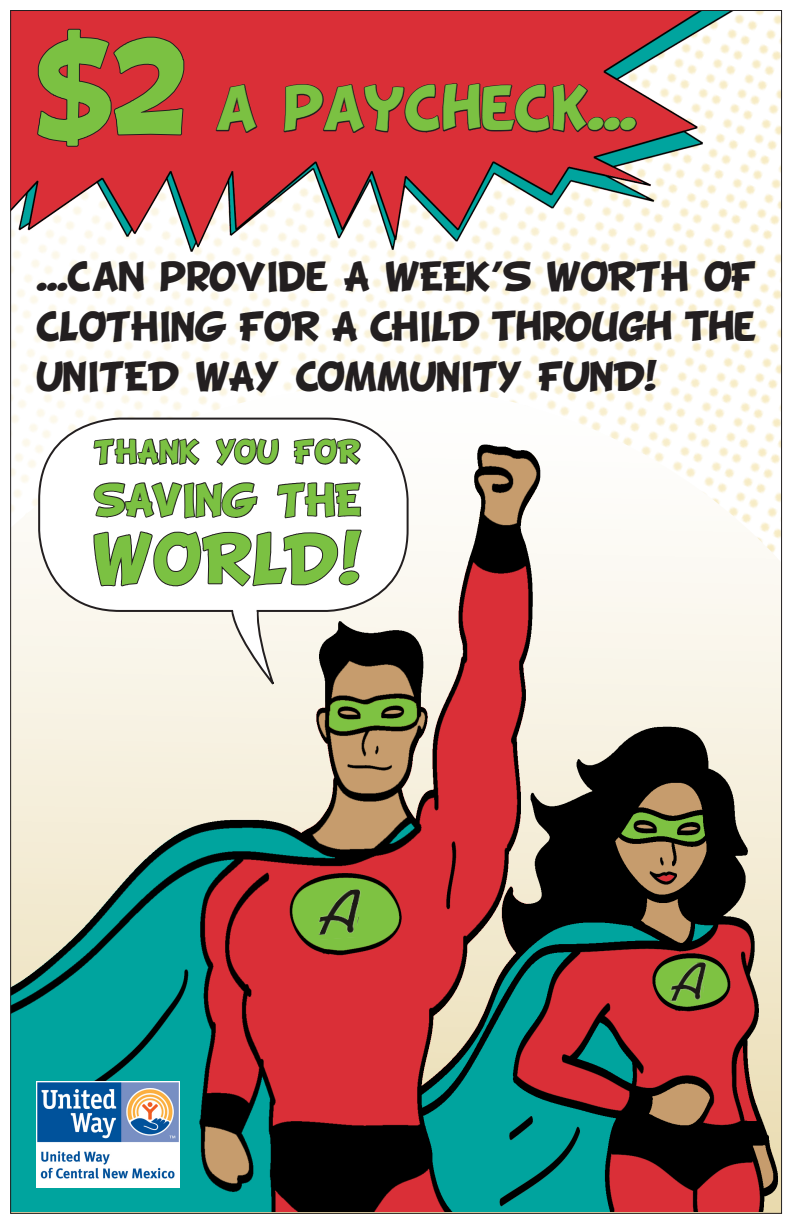
<style>
.page{position:relative;width:792px;height:1224px;background:#fff}
.page>*{position:absolute;margin:0;border:0;box-sizing:border-box;transform-origin:0 0}
.t1{font:116px "BD Cartoon Shout";color:#7bc142}
.t2{font:57px "BD Cartoon Shout";letter-spacing:.02em;color:#7bc142}
.t3{font:50px "BD Cartoon Shout";color:#7bc142}
.t4{font:36px "BD Cartoon Shout";color:#7bc142}
.t5{font:33px/50px "BD Cartoon Shout";letter-spacing:-.01em;color:#231f20;text-align:justify}
.t6{font:26px "BD Cartoon Shout";letter-spacing:.04em;color:#7bc142}
</style>
<div class="page">
<svg style="left:12px;top:352px;width:768px;height:78px"></svg>
<img style="left:12px;top:430px;width:768px;height:782px">
<img style="left:668px;top:962px;width:39px;height:42px">
<img style="left:316px;top:889px;width:46px;height:51px">
<div style="left:39px;top:419px;width:369px;height:192px;background:#fff;border-radius:81px"></div>
<img style="left:12px;top:12px;width:768px;height:340px">
<svg style="left:36px;top:28px;width:149px;height:120px;background:#c62d34"></svg>
<svg style="left:215px;top:83px;width:43px;height:51px;background:#b92c32"></svg>
<svg style="left:283px;top:82px;width:355px;height:52px;background:#b82c33"></svg>
<svg style="left:92px;top:438px;width:271px;height:408px"></svg>
<img style="left:36px;top:1082px;width:143px;height:106px">
<p class="t1" style="left:37px;top:25px;width:154px">$2</p>
<p class="t3" style="left:217px;top:83px;width:421px">A PAYCHECK...</p>
<p class="t5" style="left:37px;top:254px;width:721px">...CAN PROVIDE A WEEK’S WORTH OF CLOTHING FOR A CHILD THROUGH THE UNITED WAY COMMUNITY FUND!</p>
<p class="t6" style="left:95px;top:439px;width:268px">THANK YOU FOR</p>
<p class="t4" style="left:95px;top:482px;width:269px">SAVING THE</p>
<p class="t2" style="left:95px;top:531px;width:269px">WORLD!</p>
</div>
